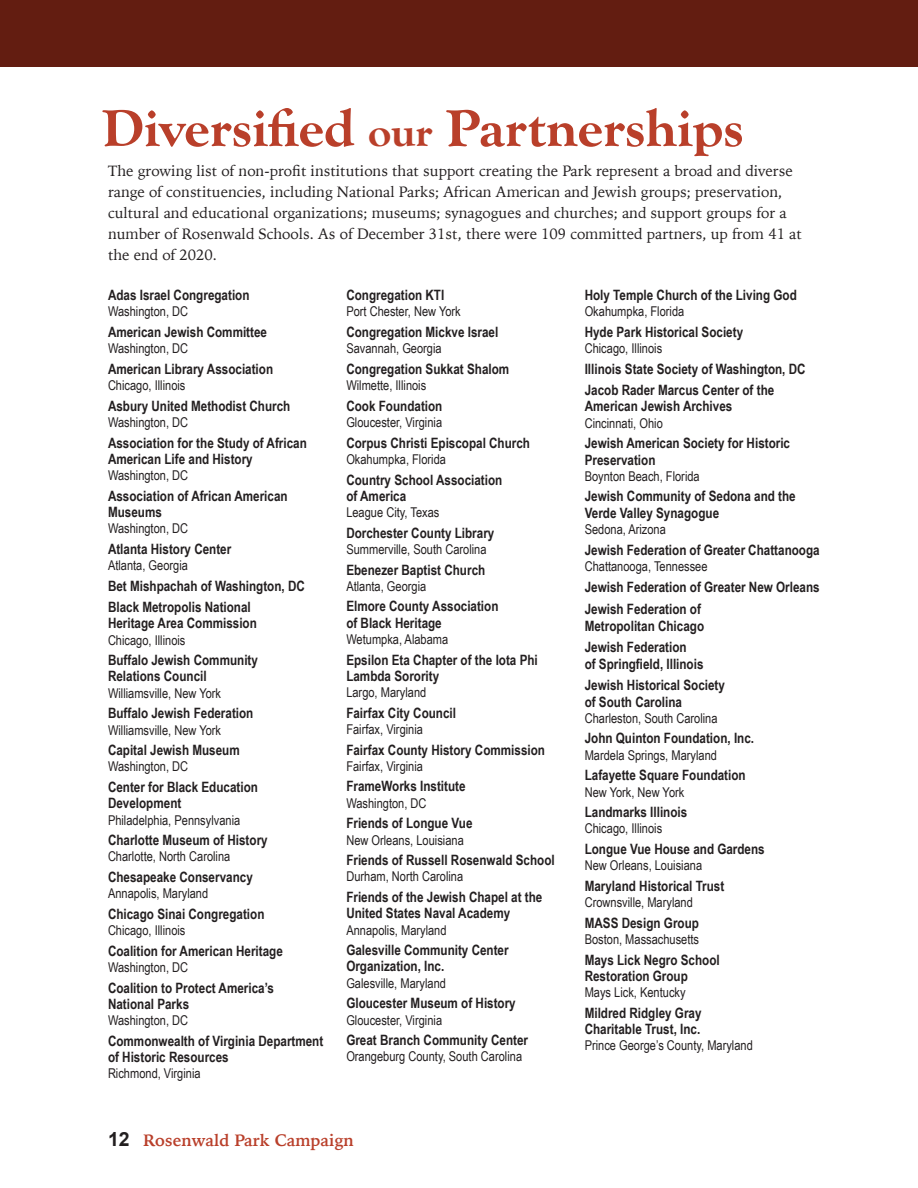
<style>
.page{position:relative;width:918px;height:1188px;background:#fff}
.page>*{position:absolute;margin:0;border:0;box-sizing:border-box;transform-origin:0 0}
.t1{font:700 expanded 54px "Goudy Old Sty";color:#b93f2a}
.t2{font:700 16.5px "Iowan Old Style";color:#b93f2a}
.t3{font:15px/21px "Iowan Old Style";color:#231f20}
.t4{font:700 14.25px/16.2px "Arial Narrow";color:#231f20}
.t5{font:13.5px "Arial Narrow";color:#231f20}
.s1{font-size:42px}
.s2{font-family:"Arial";font-size:19.5px;color:#231f20}
</style>
<div class="page">
<div style="left:0;top:0;width:918px;height:66px;background:#631d11"></div>
<p class="t1" style="left:102px;top:98px;width:643px">Diversified <span class="s1">our</span> Partnerships</p>
<p class="t3" style="left:108px;top:160px;width:695px">The growing list of non-profit institutions that support creating the Park represent a broad and diverse range of constituencies, including National Parks; African American and Jewish groups; preservation, cultural and educational organizations; museums; synagogues and churches; and support groups for a number of Rosenwald Schools. As of December 31st, there were 109 committed partners, up from 41 at the end of 2020.</p>
<p class="t4" style="left:108px;top:286px;width:143px">Adas Israel Congregation</p>
<p class="t5" style="left:108px;top:302px;width:82px">Washington, DC</p>
<p class="t4" style="left:108px;top:323px;width:161px">American Jewish Committee</p>
<p class="t5" style="left:108px;top:338px;width:82px">Washington, DC</p>
<p class="t4" style="left:108px;top:360px;width:167px">American Library Association</p>
<p class="t5" style="left:108px;top:375px;width:79px">Chicago, Illinois</p>
<p class="t4" style="left:108px;top:397px;width:184px">Asbury United Methodist Church</p>
<p class="t5" style="left:108px;top:412px;width:82px">Washington, DC</p>
<p class="t4" style="left:108px;top:434px;width:200px">Association for the Study of African<br>American Life and History</p>
<p class="t5" style="left:108px;top:465px;width:82px">Washington, DC</p>
<p class="t4" style="left:108px;top:487px;width:181px">Association of African American<br>Museums</p>
<p class="t5" style="left:108px;top:518px;width:82px">Washington, DC</p>
<p class="t4" style="left:108px;top:540px;width:125px">Atlanta History Center</p>
<p class="t5" style="left:108px;top:555px;width:82px">Atlanta, Georgia</p>
<p class="t4" style="left:108px;top:577px;width:198px">Bet Mishpachah of Washington, DC</p>
<p class="t4" style="left:108px;top:598px;width:144px">Black Metropolis National</p>
<p class="t4" style="left:108px;top:615px;width:150px">Heritage Area Commission</p>
<p class="t5" style="left:108px;top:630px;width:79px">Chicago, Illinois</p>
<p class="t4" style="left:108px;top:651px;width:151px">Buffalo Jewish Community</p>
<p class="t4" style="left:108px;top:668px;width:100px">Relations Council</p>
<p class="t5" style="left:108px;top:683px;width:115px">Williamsville, New York</p>
<p class="t4" style="left:108px;top:705px;width:147px">Buffalo Jewish Federation</p>
<p class="t5" style="left:108px;top:720px;width:115px">Williamsville, New York</p>
<p class="t4" style="left:108px;top:741px;width:133px">Capital Jewish Museum</p>
<p class="t5" style="left:108px;top:757px;width:82px">Washington, DC</p>
<p class="t4" style="left:108px;top:778px;width:151px">Center for Black Education<br>Development</p>
<p class="t5" style="left:108px;top:810px;width:134px">Philadelphia, Pennsylvania</p>
<p class="t4" style="left:108px;top:831px;width:161px">Charlotte Museum of History</p>
<p class="t5" style="left:108px;top:847px;width:124px">Charlotte, North Carolina</p>
<p class="t4" style="left:108px;top:868px;width:146px">Chesapeake Conservancy</p>
<p class="t5" style="left:108px;top:884px;width:102px">Annapolis, Maryland</p>
<p class="t4" style="left:108px;top:905px;width:158px">Chicago Sinai Congregation</p>
<p class="t5" style="left:108px;top:921px;width:79px">Chicago, Illinois</p>
<p class="t4" style="left:108px;top:942px;width:176px">Coalition for American Heritage</p>
<p class="t5" style="left:108px;top:958px;width:82px">Washington, DC</p>
<p class="t4" style="left:108px;top:979px;width:168px">Coalition to Protect America’s</p>
<p class="t4" style="left:108px;top:995px;width:83px">National Parks</p>
<p class="t5" style="left:108px;top:1011px;width:82px">Washington, DC</p>
<p class="t4" style="left:108px;top:1032px;width:217px">Commonwealth of Virginia Department of Historic Resources</p>
<p class="t5" style="left:108px;top:1064px;width:94px">Richmond, Virginia</p>
<p class="t4" style="left:346px;top:286px;width:100px">Congregation KTI</p>
<p class="t5" style="left:346px;top:302px;width:116px">Port Chester, New York</p>
<p class="t4" style="left:346px;top:323px;width:153px">Congregation Mickve Israel</p>
<p class="t5" style="left:346px;top:338px;width:97px">Savannah, Georgia</p>
<p class="t4" style="left:346px;top:360px;width:164px">Congregation Sukkat Shalom</p>
<p class="t5" style="left:346px;top:375px;width:81px">Wilmette, Illinois</p>
<p class="t4" style="left:346px;top:397px;width:98px">Cook Foundation</p>
<p class="t5" style="left:346px;top:412px;width:97px">Gloucester, Virginia</p>
<p class="t4" style="left:346px;top:434px;width:185px">Corpus Christi Episcopal Church</p>
<p class="t5" style="left:346px;top:449px;width:101px">Okahumpka, Florida</p>
<p class="t4" style="left:346px;top:471px;width:158px">Country School Association</p>
<p class="t4" style="left:346px;top:487px;width:61px">of America</p>
<p class="t5" style="left:346px;top:502px;width:95px">League City, Texas</p>
<p class="t4" style="left:346px;top:524px;width:150px">Dorchester County Library</p>
<p class="t5" style="left:346px;top:539px;width:142px">Summerville, South Carolina</p>
<p class="t4" style="left:346px;top:561px;width:140px">Ebenezer Baptist Church</p>
<p class="t5" style="left:346px;top:576px;width:82px">Atlanta, Georgia</p>
<p class="t4" style="left:346px;top:598px;width:154px">Elmore County Association</p>
<p class="t4" style="left:346px;top:614px;width:97px">of Black Heritage</p>
<p class="t5" style="left:346px;top:629px;width:103px">Wetumpka, Alabama</p>
<p class="t4" style="left:346px;top:651px;width:193px">Epsilon Eta Chapter of the Iota Phi<br>Lambda Sorority</p>
<p class="t5" style="left:346px;top:682px;width:81px">Largo, Maryland</p>
<p class="t4" style="left:346px;top:704px;width:111px">Fairfax City Council</p>
<p class="t5" style="left:346px;top:719px;width:78px">Fairfax, Virginia</p>
<p class="t4" style="left:346px;top:741px;width:200px">Fairfax County History Commission</p>
<p class="t5" style="left:346px;top:756px;width:78px">Fairfax, Virginia</p>
<p class="t4" style="left:346px;top:778px;width:121px">FrameWorks Institute</p>
<p class="t5" style="left:346px;top:793px;width:82px">Washington, DC</p>
<p class="t4" style="left:346px;top:815px;width:128px">Friends of Longue Vue</p>
<p class="t5" style="left:346px;top:830px;width:119px">New Orleans, Louisiana</p>
<p class="t4" style="left:346px;top:851px;width:210px">Friends of Russell Rosenwald School</p>
<p class="t5" style="left:346px;top:867px;width:118px">Durham, North Carolina</p>
<p class="t4" style="left:346px;top:888px;width:198px">Friends of the Jewish Chapel at the<br>United States Naval Academy</p>
<p class="t5" style="left:346px;top:920px;width:102px">Annapolis, Maryland</p>
<p class="t4" style="left:346px;top:941px;width:164px">Galesville Community Center<br>Organization, Inc.</p>
<p class="t5" style="left:346px;top:973px;width:101px">Galesville, Maryland</p>
<p class="t4" style="left:346px;top:995px;width:171px">Gloucester Museum of History</p>
<p class="t5" style="left:346px;top:1010px;width:97px">Gloucester, Virginia</p>
<p class="t4" style="left:346px;top:1031px;width:183px">Great Branch Community Center</p>
<p class="t5" style="left:346px;top:1047px;width:177px">Orangeburg County, South Carolina</p>
<p class="t4" style="left:585px;top:286px;width:214px">Holy Temple Church of the Living God</p>
<p class="t5" style="left:585px;top:302px;width:101px">Okahumpka, Florida</p>
<p class="t4" style="left:585px;top:323px;width:160px">Hyde Park Historical Society</p>
<p class="t5" style="left:585px;top:338px;width:79px">Chicago, Illinois</p>
<p class="t4" style="left:585px;top:360px;width:222px">Illinois State Society of Washington, DC</p>
<p class="t4" style="left:585px;top:381px;width:191px">Jacob Rader Marcus Center of the<br>American Jewish Archives</p>
<p class="t5" style="left:585px;top:413px;width:80px">Cincinnati, Ohio</p>
<p class="t4" style="left:585px;top:435px;width:207px">Jewish American Society for Historic<br>Preservation</p>
<p class="t5" style="left:585px;top:466px;width:117px">Boynton Beach, Florida</p>
<p class="t4" style="left:585px;top:488px;width:213px">Jewish Community of Sedona and the<br>Verde Valley Synagogue</p>
<p class="t5" style="left:585px;top:519px;width:83px">Sedona, Arizona</p>
<p class="t4" style="left:585px;top:541px;width:237px">Jewish Federation of Greater Chattanooga</p>
<p class="t5" style="left:585px;top:557px;width:124px">Chattanooga, Tennessee</p>
<p class="t4" style="left:585px;top:579px;width:237px">Jewish Federation of Greater New Orleans</p>
<p class="t4" style="left:585px;top:600px;width:118px">Jewish Federation of</p>
<p class="t4" style="left:585px;top:617px;width:121px">Metropolitan Chicago</p>
<p class="t4" style="left:585px;top:639px;width:103px">Jewish Federation</p>
<p class="t4" style="left:585px;top:655px;width:120px">of Springfield, Illinois</p>
<p class="t4" style="left:585px;top:676px;width:142px">Jewish Historical Society</p>
<p class="t4" style="left:585px;top:693px;width:99px">of South Carolina</p>
<p class="t5" style="left:585px;top:708px;width:134px">Charleston, South Carolina</p>
<p class="t4" style="left:585px;top:730px;width:171px">John Quinton Foundation, Inc.</p>
<p class="t5" style="left:585px;top:745px;width:134px">Mardela Springs, Maryland</p>
<p class="t4" style="left:585px;top:767px;width:163px">Lafayette Square Foundation</p>
<p class="t5" style="left:585px;top:782px;width:101px">New York, New York</p>
<p class="t4" style="left:585px;top:803px;width:104px">Landmarks Illinois</p>
<p class="t5" style="left:585px;top:819px;width:79px">Chicago, Illinois</p>
<p class="t4" style="left:585px;top:840px;width:182px">Longue Vue House and Gardens</p>
<p class="t5" style="left:585px;top:856px;width:119px">New Orleans, Louisiana</p>
<p class="t4" style="left:585px;top:877px;width:141px">Maryland Historical Trust</p>
<p class="t5" style="left:585px;top:893px;width:110px">Crownsville, Maryland</p>
<p class="t4" style="left:585px;top:914px;width:116px">MASS Design Group</p>
<p class="t5" style="left:585px;top:929px;width:116px">Boston, Massachusetts</p>
<p class="t4" style="left:585px;top:951px;width:137px">Mays Lick Negro School</p>
<p class="t4" style="left:585px;top:967px;width:105px">Restoration Group</p>
<p class="t5" style="left:585px;top:983px;width:102px">Mays Lick, Kentucky</p>
<p class="t4" style="left:585px;top:1004px;width:118px">Mildred Ridgley Gray</p>
<p class="t4" style="left:585px;top:1020px;width:117px">Charitable Trust, Inc.</p>
<p class="t5" style="left:585px;top:1036px;width:170px">Prince George’s County, Maryland</p>
<p class="t2" style="left:108px;top:1125px;width:247px"><span class="s2">12</span> Rosenwald Park Campaign</p>
</div>
